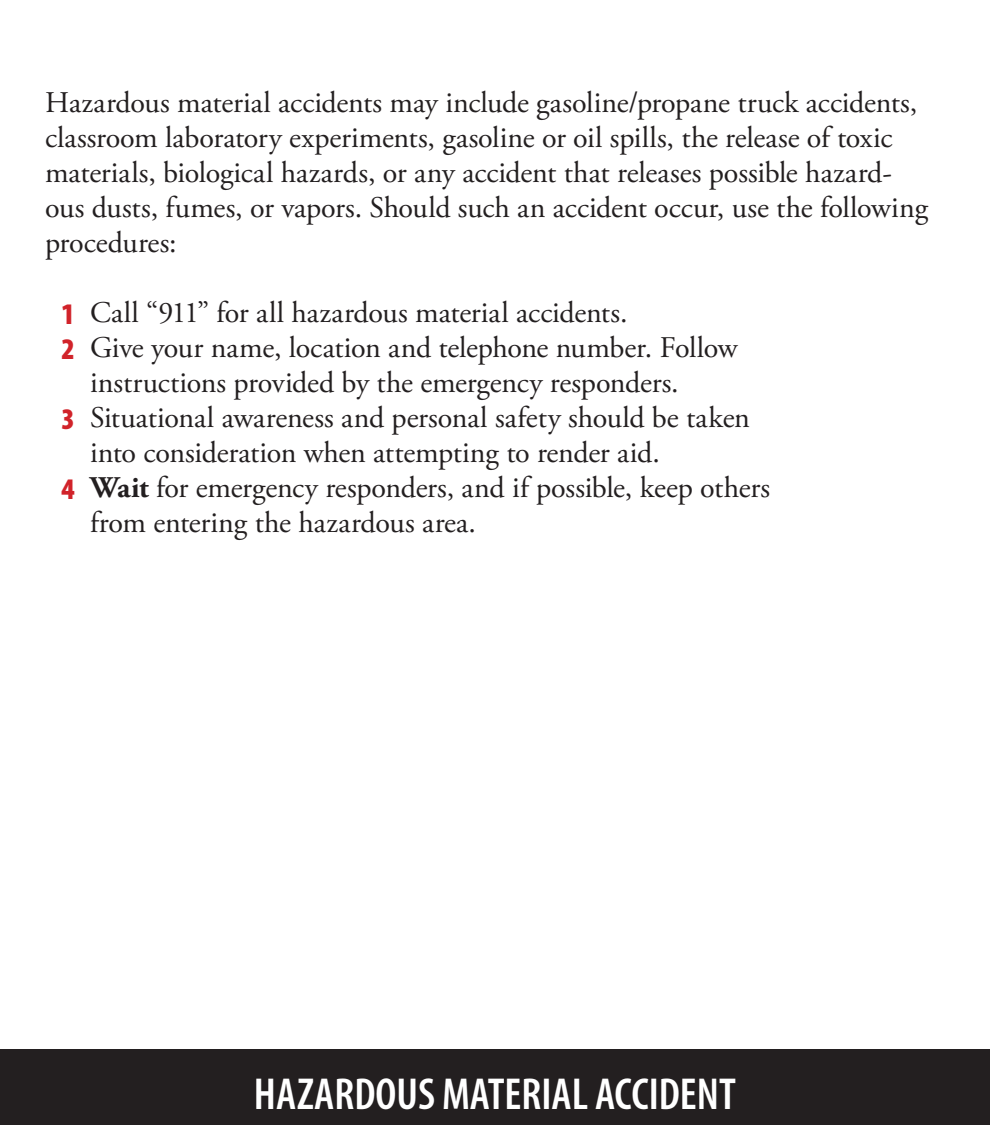
<style>
.page{position:relative;width:990px;height:1125px;background:#fff}
.page>*{position:absolute;margin:0;border:0;box-sizing:border-box;transform-origin:0 0}
.t1{font:600 condensed 45px "Myriad Pro";color:#fff}
.t2{font:30px/35px "Adobe Garamond Pro";letter-spacing:-.005em;color:#231f20}
.t3{font:900 condensed 30px "Myriad Pro";color:#d1232a}
.s1{font-weight:700}
</style>
<div class="page">
<div style="left:0;top:1049px;width:990px;height:76px;background:#231f20"></div>
<p class="t2" style="left:45px;top:86px;width:885px">Hazardous material accidents may include gasoline/propane truck accidents, classroom laboratory experiments, gasoline or oil spills, the release of toxic materials, biological hazards, or any accident that releases possible hazard&shy;ous dusts, fumes, or vapors. Should such an accident occur, use the following procedures:</p>
<p class="t3" style="left:61px;top:297px;width:15px">1</p>
<p class="t3" style="left:61px;top:332px;width:15px">2</p>
<p class="t3" style="left:61px;top:402px;width:15px">3</p>
<p class="t3" style="left:61px;top:472px;width:15px">4</p>
<p class="t2" style="left:90px;top:296px;width:539px">Call “911” for all hazardous material accidents.</p>
<p class="t2" style="left:90px;top:331px;width:649px">Give your name, location and telephone number. Follow</p>
<p class="t2" style="left:90px;top:366px;width:590px">instructions provided by the emergency responders.</p>
<p class="t2" style="left:90px;top:401px;width:662px">Situational awareness and personal safety should be taken</p>
<p class="t2" style="left:90px;top:436px;width:571px">into consideration when attempting to render aid.</p>
<p class="t2" style="left:90px;top:471px;width:682px"><span class="s1">Wait</span> for emergency responders, and if possible, keep others</p>
<p class="t2" style="left:90px;top:506px;width:388px">from entering the hazardous area.</p>
<p class="t1" style="left:254px;top:1069px;width:484px">HAZARDOUS MATERIAL ACCIDENT</p>
</div>
